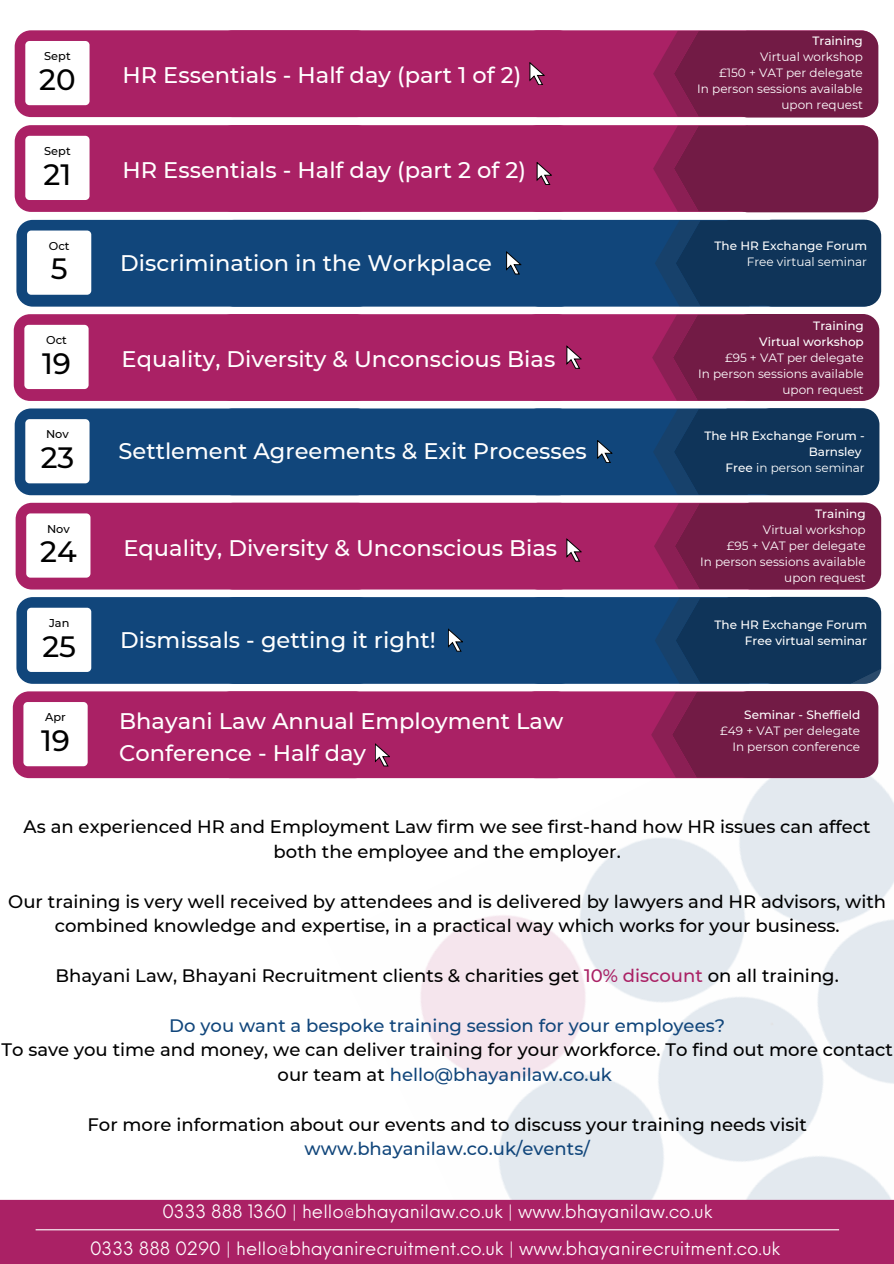
<style>
.page{position:relative;width:894px;height:1264px;background:#fff}
.page>*{position:absolute;margin:0;border:0;box-sizing:border-box;transform-origin:0 0}
.t1{font:500 29.25px "Montserrat";color:#000}
.t2{font:500 22.5px/31.5px "Montserrat";color:#fff}
.t3{font:500 18px/24.8px "Montserrat";color:#000;text-align:center}
.t4{font:18px "Neue Einstellung";color:#fff}
.t5{font:500 18px "Montserrat";color:#11467b}
.t6{font:500 16.5px "Montserrat";color:#fff}
.t7{font:12px/16px "Montserrat";color:#fff;text-align:right}
.t8{font:500 12px/16px "Montserrat";color:#fff;text-align:right}
.t9{font:500 11.4px "Montserrat";color:#000}
.s1{font-weight:500}
.s2{color:#aa2165}
.s3{color:#11467b}
</style>
<div class="page">
<div style="left:14px;top:314px;width:358px;height:87px;background:#aa2165;border-radius:16px"></div>
<div style="left:24px;top:325px;width:65px;height:64px;background:#fff;border-radius:4px"></div>
<div style="left:215px;top:314px;width:358px;height:87px;background:#aa2165;border-radius:16px"></div>
<div style="left:520px;top:314px;width:356px;height:87px;background:#aa2165;border-radius:16px"></div>
<svg style="left:652px;top:315px;width:89px;height:85px"></svg>
<div style="left:732px;top:314px;width:147px;height:87px;background:#721b45;border-radius:16px"></div>
<div style="left:521px;top:408px;width:356px;height:87px;background:#11467b;border-radius:16px"></div>
<div style="left:15px;top:408px;width:358px;height:87px;background:#11467b;border-radius:16px"></div>
<div style="left:25px;top:419px;width:64px;height:64px;background:#fff;border-radius:4px"></div>
<div style="left:216px;top:408px;width:358px;height:87px;background:#11467b;border-radius:16px"></div>
<svg style="left:653px;top:409px;width:72px;height:85px"></svg>
<div style="left:722px;top:408px;width:133px;height:86px;background:#0f3459;border-radius:6px"></div>
<div style="left:754px;top:408px;width:125px;height:87px;background:#0f3459;border-radius:16px"></div>
<div style="left:16px;top:503px;width:358px;height:86px;background:#aa2165;border-radius:16px"></div>
<div style="left:26px;top:513px;width:64px;height:64px;background:#fff;border-radius:4px"></div>
<div style="left:217px;top:503px;width:358px;height:86px;background:#aa2165;border-radius:16px"></div>
<div style="left:522px;top:503px;width:356px;height:86px;background:#aa2165;border-radius:16px"></div>
<svg style="left:654px;top:503px;width:92px;height:86px"></svg>
<div style="left:734px;top:502px;width:146px;height:87px;background:#721b45;border-radius:16px"></div>
<div style="left:16px;top:597px;width:358px;height:87px;background:#11467b;border-radius:16px"></div>
<div style="left:27px;top:607px;width:64px;height:65px;background:#fff;border-radius:4px"></div>
<div style="left:218px;top:597px;width:358px;height:87px;background:#11467b;border-radius:16px"></div>
<div style="left:523px;top:597px;width:356px;height:87px;background:#11467b;border-radius:16px"></div>
<svg style="left:654px;top:597px;width:72px;height:64px"></svg>
<div style="left:723px;top:597px;width:133px;height:86px;background:#0f3459;border-radius:6px"></div>
<div style="left:755px;top:597px;width:125px;height:86px;background:#0f3459;border-radius:16px"></div>
<img style="left:327px;top:661px;width:566px;height:538px">
<div style="left:214px;top:691px;width:358px;height:87px;background:#aa2165;border-radius:16px"></div>
<div style="left:13px;top:691px;width:358px;height:87px;background:#aa2165;border-radius:16px"></div>
<div style="left:23px;top:702px;width:65px;height:64px;background:#fff;border-radius:4px"></div>
<div style="left:519px;top:691px;width:356px;height:87px;background:#aa2165;border-radius:16px"></div>
<svg style="left:651px;top:692px;width:89px;height:85px"></svg>
<div style="left:731px;top:691px;width:147px;height:87px;background:#721b45;border-radius:16px"></div>
<div style="left:16px;top:220px;width:358px;height:86px;background:#11467b;border-radius:16px"></div>
<div style="left:27px;top:230px;width:64px;height:65px;background:#fff;border-radius:4px"></div>
<div style="left:218px;top:220px;width:358px;height:86px;background:#11467b;border-radius:16px"></div>
<div style="left:523px;top:220px;width:356px;height:86px;background:#11467b;border-radius:16px"></div>
<svg style="left:655px;top:220px;width:71px;height:86px"></svg>
<div style="left:723px;top:220px;width:133px;height:86px;background:#0f3459;border-radius:6px"></div>
<div style="left:755px;top:220px;width:125px;height:86px;background:#0f3459;border-radius:16px"></div>
<div style="left:521px;top:30px;width:356px;height:87px;background:#aa2165;border-radius:16px"></div>
<div style="left:15px;top:30px;width:358px;height:87px;background:#aa2165;border-radius:16px"></div>
<div style="left:25px;top:41px;width:64px;height:64px;background:#fff;border-radius:4px"></div>
<div style="left:216px;top:30px;width:358px;height:87px;background:#aa2165;border-radius:16px"></div>
<svg style="left:653px;top:31px;width:90px;height:86px"></svg>
<div style="left:731px;top:31px;width:147px;height:86px;background:#721b45;border-radius:16px"></div>
<div style="left:521px;top:125px;width:356px;height:87px;background:#aa2165;border-radius:16px"></div>
<div style="left:15px;top:125px;width:358px;height:87px;background:#aa2165;border-radius:16px"></div>
<div style="left:25px;top:136px;width:64px;height:64px;background:#fff;border-radius:4px"></div>
<div style="left:216px;top:125px;width:358px;height:87px;background:#aa2165;border-radius:16px"></div>
<svg style="left:653px;top:126px;width:90px;height:85px"></svg>
<div style="left:731px;top:126px;width:147px;height:86px;background:#721b45;border-radius:16px"></div>
<div style="left:0;top:1199px;width:893px;height:64px;background:#aa2165"></div>
<hr style="left:36px;top:1229px;width:802px;height:1px;background:#fff">
<svg style="left:529px;top:62px;width:15px;height:23px"></svg>
<svg style="left:536px;top:162px;width:15px;height:23px"></svg>
<svg style="left:506px;top:252px;width:15px;height:22px"></svg>
<svg style="left:566px;top:346px;width:15px;height:22px"></svg>
<svg style="left:597px;top:440px;width:15px;height:23px"></svg>
<svg style="left:566px;top:539px;width:15px;height:22px"></svg>
<svg style="left:448px;top:629px;width:14px;height:22px"></svg>
<svg style="left:375px;top:743px;width:14px;height:23px"></svg>
<p class="t9" style="left:44px;top:49px;width:28px">Sept</p>
<p class="t1" style="left:39px;top:62px;width:38px">20</p>
<p class="t2" style="left:122px;top:60px;width:400px">HR Essentials - Half day (part 1 of 2)</p>
<p class="t8" style="left:812px;top:33px;width:52px">Training</p>
<p class="t7" style="left:760px;top:49px;width:104px">Virtual workshop</p>
<p class="t7" style="left:719px;top:65px;width:145px">£150 + VAT per delegate</p>
<p class="t7" style="left:697px;top:81px;width:167px">In person sessions available upon request</p>
<p class="t6" style="left:655px;top:52px;width:211px">The HR Exchange Forum</p>
<p class="t6" style="left:684px;top:75px;width:158px">Online via webinar</p>
<p class="t9" style="left:44px;top:144px;width:28px">Sept</p>
<p class="t1" style="left:44px;top:156px;width:29px">21</p>
<p class="t2" style="left:122px;top:154px;width:405px">HR Essentials - Half day (part 2 of 2)</p>
<p class="t9" style="left:49px;top:239px;width:22px">Oct</p>
<p class="t1" style="left:51px;top:251px;width:18px">5</p>
<p class="t2" style="left:120px;top:247px;width:373px">Discrimination in the Workplace</p>
<p class="t8" style="left:714px;top:238px;width:154px">The HR Exchange Forum</p>
<p class="t7" style="left:746px;top:254px;width:122px">Free virtual seminar</p>
<p class="t9" style="left:46px;top:333px;width:22px">Oct</p>
<p class="t1" style="left:42px;top:345px;width:30px">19</p>
<p class="t2" style="left:122px;top:343px;width:435px">Equality, Diversity &amp; Unconscious Bias</p>
<p class="t8" style="left:813px;top:317px;width:52px">Training</p>
<p class="t8" style="left:759px;top:333px;width:106px">Virtual workshop</p>
<p class="t7" style="left:724px;top:349px;width:140px">£95 + VAT per delegate</p>
<p class="t7" style="left:698px;top:365px;width:167px">In person sessions available upon request</p>
<p class="t9" style="left:46px;top:427px;width:24px">Nov</p>
<p class="t1" style="left:41px;top:439px;width:35px">23</p>
<p class="t2" style="left:118px;top:435px;width:469px">Settlement Agreements &amp; Exit Processes</p>
<p class="t8" style="left:704px;top:427px;width:162px">The HR Exchange Forum -<br>Barnsley</p>
<p class="t7" style="left:725px;top:460px;width:141px"><span class="s1">Free</span> in person seminar</p>
<p class="t9" style="left:47px;top:521px;width:24px">Nov</p>
<p class="t1" style="left:40px;top:534px;width:38px">24</p>
<p class="t2" style="left:123px;top:532px;width:435px">Equality, Diversity &amp; Unconscious Bias</p>
<p class="t8" style="left:814px;top:506px;width:52px">Training</p>
<p class="t7" style="left:762px;top:522px;width:104px">Virtual workshop</p>
<p class="t7" style="left:726px;top:538px;width:140px">£95 + VAT per delegate</p>
<p class="t7" style="left:700px;top:554px;width:167px">In person sessions available upon request</p>
<p class="t9" style="left:49px;top:616px;width:22px">Jan</p>
<p class="t1" style="left:42px;top:628px;width:35px">25</p>
<p class="t2" style="left:120px;top:624px;width:317px">Dismissals - getting it right!</p>
<p class="t8" style="left:714px;top:616px;width:154px">The HR Exchange Forum</p>
<p class="t8" style="left:744px;top:632px;width:124px">Free virtual seminar</p>
<p class="t9" style="left:45px;top:710px;width:22px">Apr</p>
<p class="t2" style="left:119px;top:705px;width:445px">Bhayani Law Annual Employment Law<br>Conference - Half day</p>
<p class="t8" style="left:744px;top:706px;width:117px">Seminar - Sheffield</p>
<p class="t7" style="left:720px;top:722px;width:141px">£49 + VAT per delegate</p>
<p class="t7" style="left:732px;top:738px;width:129px">In person conference</p>
<p class="t1" style="left:41px;top:722px;width:30px">19</p>
<p class="t3" style="left:24px;top:814px;width:848px">As an experienced HR and Employment Law firm we see first-hand how HR issues can affect both the employee and the employer.</p>
<p class="t3" style="left:8px;top:888px;width:879px">Our training is very well received by attendees and is delivered by lawyers and HR advisors, with combined knowledge and expertise, in a practical way which works for your business.</p>
<p class="t3" style="left:56px;top:963px;width:784px">Bhayani Law, Bhayani Recruitment clients &amp; charities get <span class="s2">10% discount</span> on all training.</p>
<p class="t5" style="left:169px;top:1014px;width:557px">Do you want a bespoke training session for your employees?</p>
<p class="t3" style="left:1px;top:1037px;width:892px">To save you time and money, we can deliver training for your workforce. To find out more contact our team at <span class="s3">hello@bhayanilaw.co.uk</span></p>
<p class="t3" style="left:87px;top:1111px;width:720px">For more information about our events and to discuss your training needs visit <span class="s3">www.bhayanilaw.co.uk/events/</span></p>
<p class="t4" style="left:162px;top:1195px;width:551px">0333 888 1360 | hello@bhayanilaw.co.uk | www.bhayanilaw.co.uk</p>
<p class="t4" style="left:90px;top:1232px;width:691px">0333 888 0290 | hello@bhayanirecruitment.co.uk | www.bhayanirecruitment.co.uk</p>
</div>
